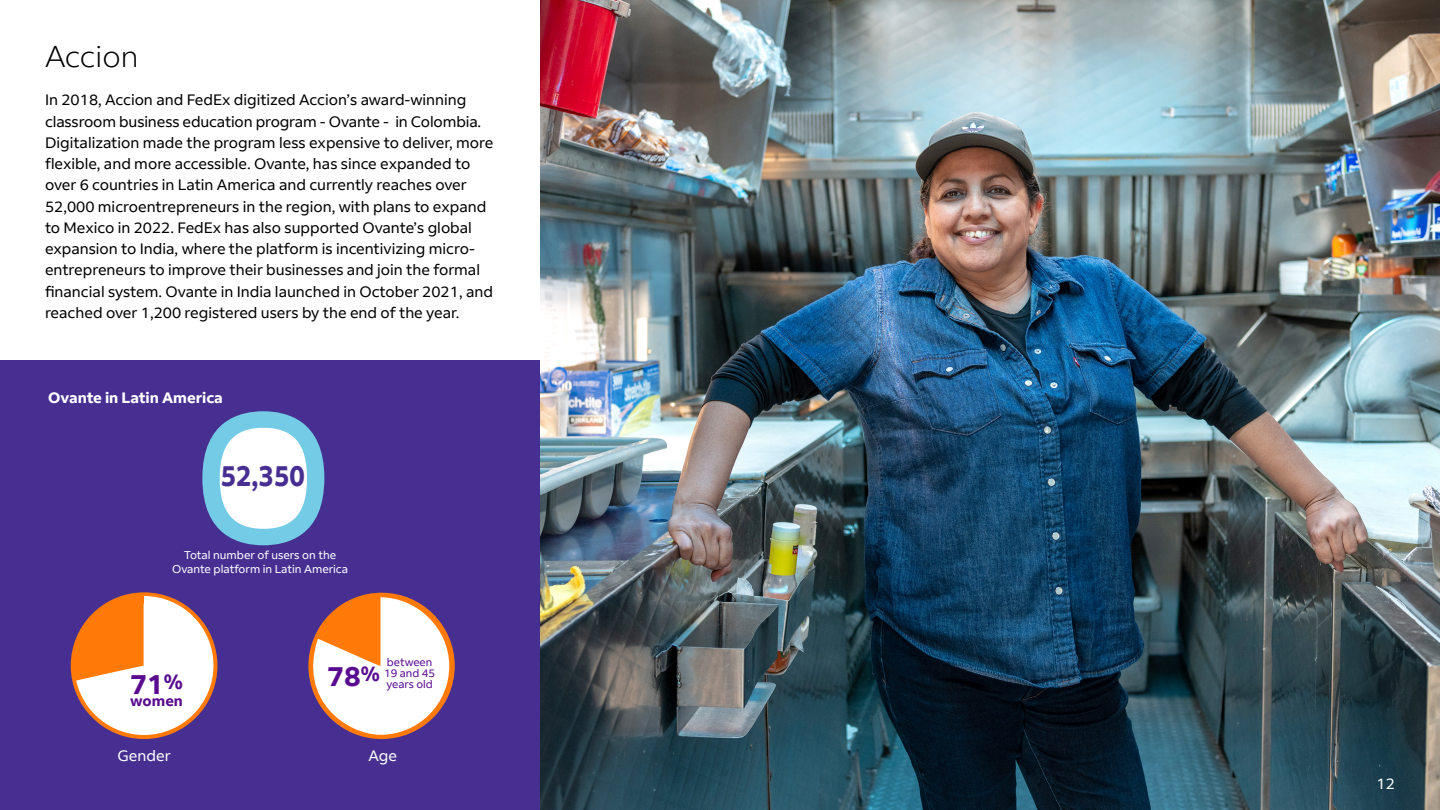
<style>
.page{position:relative;width:1440px;height:810px;background:#fff}
.page>*{position:absolute;margin:0;border:0;box-sizing:border-box;transform-origin:0 0}
.t1{font:300 30px "Fed Ex Sans";color:#000}
.t2{font:700 28.75px "Fed Ex Sans";color:#472f92;scale:.87 1}
.t3{font:700 27.38px "Fed Ex Sans";color:#590c90}
.t4{font:15px/21.2px "Fed Ex Sans";color:#000}
.t5{font:700 15px "Fed Ex Sans";color:#fff}
.t6{font:15px "Fed Ex Sans";color:#fff}
.t7{font:700 14.62px "Fed Ex Sans";color:#590c90}
.t8{font:11.25px/13.8px "Fed Ex Sans";color:#fff;text-align:center}
.t9{font:10.88px/10.9px "Fed Ex Sans";color:#590c90;text-align:right}
.s1{font-weight:700;font-size:27.38px}
</style>
<div class="page">
<div style="left:0;top:361px;width:844px;height:449px;background:#472f92"></div>
<img style="left:540px;top:0;width:900px;height:810px">
<div style="left:71px;top:592px;width:146px;height:147px;background:#ff7a08;border-radius:50%"></div>
<svg style="left:76px;top:596px;width:137px;height:139px"></svg>
<div style="left:308px;top:593px;width:147px;height:146px;background:#ff7a08;border-radius:50%"></div>
<svg style="left:308px;top:597px;width:141px;height:138px"></svg>
<svg style="left:202px;top:411px;width:122px;height:134px"></svg>
<h1 class="t1" style="left:45px;top:39px;width:95px">Accion</h1>
<p class="t4" style="left:45px;top:90px;width:450px">In 2018, Accion and FedEx digitized Accion’s award-winning classroom business education program - Ovante - in Colombia.<br>Digitalization made the program less expensive to deliver, more flexible, and more accessible. Ovante, has since expanded to over 6 countries in Latin America and currently reaches over 52,000 microentrepreneurs in the region, with plans to expand to Mexico in 2022. FedEx has also supported Ovante’s global expansion to India, where the platform is incentivizing micro&shy;entrepreneurs to improve their businesses and join the formal financial system. Ovante in India launched in October 2021, and reached over 1,200 registered users by the end of the year.</p>
<p class="t5" style="left:48px;top:389px;width:176px">Ovante in Latin America</p>
<h2 class="t2" style="left:221px;top:460px;width:98px">52,350</h2>
<p class="t8" style="left:172px;top:549px;width:177px">Total number of users on the<br>Ovante platform in Latin America</p>
<h3 class="t3" style="left:130px;top:669px;width:54px">71<sup>%</sup></h3>
<p class="t7" style="left:130px;top:692px;width:54px">women</p>
<p class="t9" style="left:327px;top:657px;width:109px">between<br>19 and 45<br><span class="s1">78</span><sup>%</sup> years old</p>
<p class="t6" style="left:118px;top:747px;width:54px">Gender</p>
<p class="t6" style="left:369px;top:747px;width:30px">Age</p>
<p class="t6" style="left:1377px;top:775px;width:20px">12</p>
</div>
